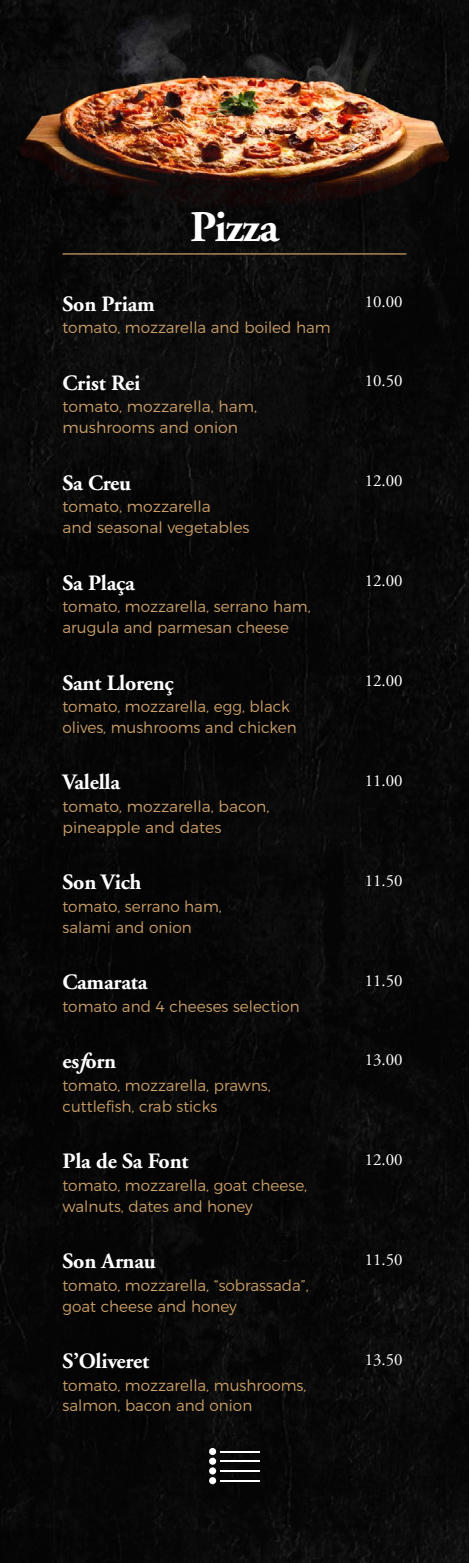
<style>
.page{position:relative;width:469px;height:1563px;background:#fff}
.page>*{position:absolute;margin:0;border:0;box-sizing:border-box;transform-origin:0 0}
.t1{font:700 43.75px "Adobe Garamond";letter-spacing:-.03em;color:#fff}
.t2{font:700 21.88px "Adobe Garamond";letter-spacing:-.01em;color:#fff}
.t3{font:16.88px "Adobe Garamond";color:#fff}
.t4{font:300 15.62px/20.6px "Montserrat";color:#ca9e67}
.s1{font-style:italic}
</style>
<div class="page">
<div style="left:0;top:0;width:469px;height:1562px;background:#070707"></div>
<img style="left:13px;top:0;width:443px;height:211px">
<hr style="left:62px;top:253px;width:282px;height:1px;background:#ca9e67">
<hr style="left:344px;top:253px;width:62px;height:1px;background:#ca9e67">
<div style="left:209px;top:1447px;width:7px;height:8px;background:#fff;border-radius:50%"></div>
<hr style="left:220px;top:1450px;width:40px;height:2px;background:#fff">
<div style="left:209px;top:1457px;width:7px;height:7px;background:#fff;border-radius:50%"></div>
<hr style="left:220px;top:1460px;width:40px;height:2px;background:#fff">
<div style="left:209px;top:1467px;width:7px;height:7px;background:#fff;border-radius:50%"></div>
<hr style="left:220px;top:1470px;width:40px;height:1px;background:#fff">
<div style="left:209px;top:1477px;width:7px;height:7px;background:#fff;border-radius:50%"></div>
<hr style="left:220px;top:1479px;width:40px;height:2px;background:#fff">
<h1 class="t1" style="left:190px;top:204px;width:90px">Pizza</h1>
<h2 class="t2" style="left:62px;top:292px;width:94px">Son Priam</h2>
<p class="t3" style="left:365px;top:292px;width:39px">10.00</p>
<p class="t4" style="left:62px;top:316px;width:270px">tomato, mozzarella and boiled ham</p>
<h2 class="t2" style="left:62px;top:371px;width:79px">Crist Rei</h2>
<p class="t3" style="left:365px;top:372px;width:39px">10.50</p>
<p class="t4" style="left:62px;top:395px;width:196px">tomato, mozzarella, ham, mushrooms and onion</p>
<h2 class="t2" style="left:62px;top:471px;width:70px">Sa Creu</h2>
<p class="t3" style="left:365px;top:472px;width:39px">12.00</p>
<p class="t4" style="left:62px;top:495px;width:188px">tomato, mozzarella<br>and seasonal vegetables</p>
<h2 class="t2" style="left:62px;top:571px;width:74px">Sa Plaça</h2>
<p class="t3" style="left:365px;top:571px;width:39px">12.00</p>
<p class="t4" style="left:62px;top:595px;width:250px">tomato, mozzarella, serrano ham, arugula and parmesan cheese</p>
<h2 class="t2" style="left:62px;top:670px;width:113px">Sant Llorenç</h2>
<p class="t3" style="left:365px;top:671px;width:39px">12.00</p>
<p class="t4" style="left:62px;top:695px;width:236px">tomato, mozzarella, egg, black olives, mushrooms and chicken</p>
<h2 class="t2" style="left:62px;top:770px;width:59px">Valella</h2>
<p class="t3" style="left:365px;top:771px;width:39px">11.00</p>
<p class="t4" style="left:62px;top:795px;width:208px">tomato, mozzarella, bacon, pineapple and dates</p>
<h2 class="t2" style="left:62px;top:870px;width:80px">Son Vich</h2>
<p class="t3" style="left:365px;top:871px;width:39px">11.50</p>
<p class="t4" style="left:62px;top:894px;width:161px">tomato, serrano ham, salami and onion</p>
<h2 class="t2" style="left:62px;top:970px;width:86px">Camarata</h2>
<p class="t3" style="left:365px;top:971px;width:39px">11.50</p>
<p class="t4" style="left:62px;top:994px;width:239px">tomato and 4 cheeses selection</p>
<h2 class="t2" style="left:62px;top:1049px;width:55px">es<span class="s1">f</span>orn</h2>
<p class="t3" style="left:365px;top:1050px;width:39px">13.00</p>
<p class="t4" style="left:62px;top:1074px;width:210px">tomato, mozzarella, prawns, cuttlefish, crab sticks</p>
<h2 class="t2" style="left:62px;top:1149px;width:128px">Pla de Sa Font</h2>
<p class="t3" style="left:365px;top:1150px;width:39px">12.00</p>
<p class="t4" style="left:62px;top:1173px;width:246px">tomato, mozzarella, goat cheese, walnuts, dates and honey</p>
<h2 class="t2" style="left:62px;top:1249px;width:95px">Son Arnau</h2>
<p class="t3" style="left:365px;top:1250px;width:39px">11.50</p>
<p class="t4" style="left:62px;top:1273px;width:248px">tomato, mozzarella, “sobrassada”, goat cheese and honey</p>
<h2 class="t2" style="left:62px;top:1349px;width:88px">S’Oliveret</h2>
<p class="t3" style="left:365px;top:1350px;width:39px">13.50</p>
<p class="t4" style="left:62px;top:1373px;width:245px">tomato, mozzarella, mushrooms, salmon, bacon and onion</p>
</div>
